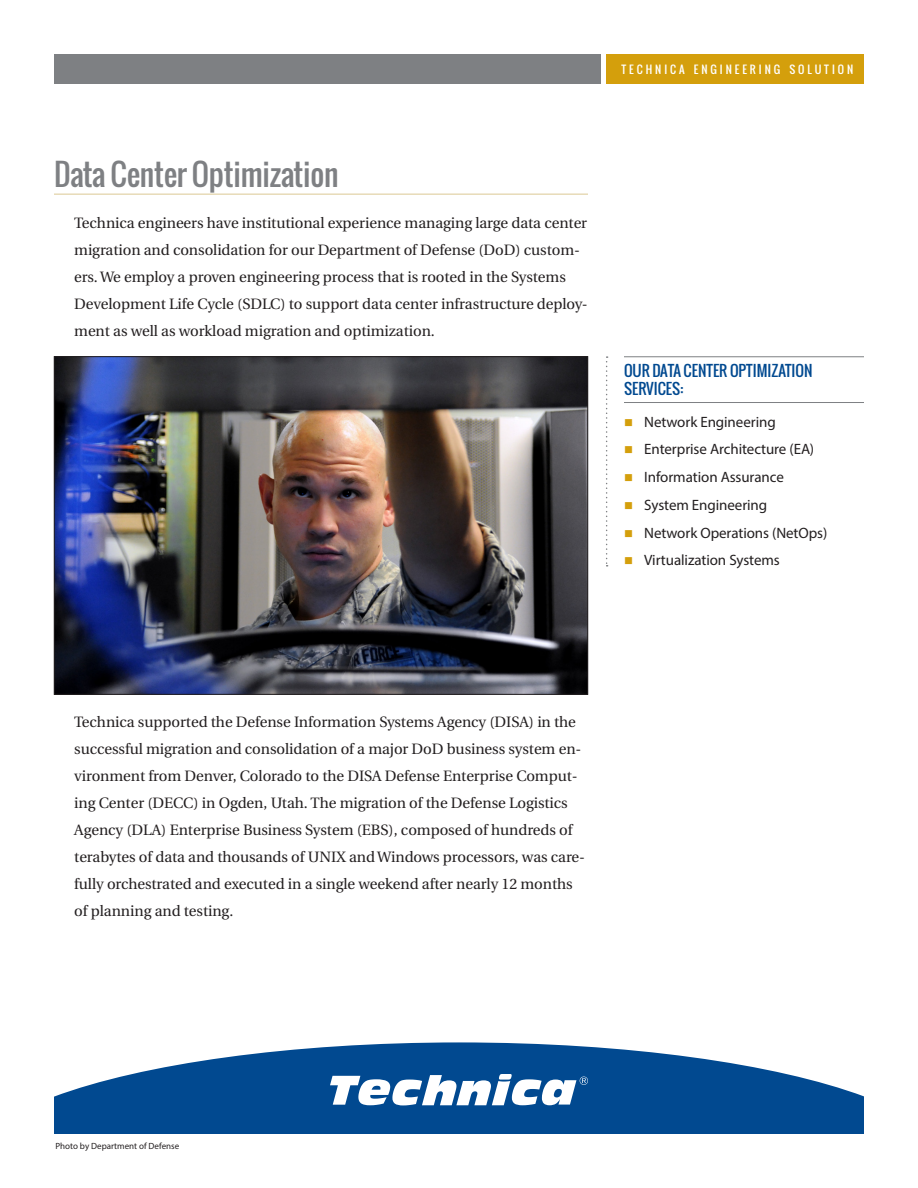
<style>
.page{position:relative;width:918px;height:1188px;background:#fff}
.page>*{position:absolute;margin:0;border:0;box-sizing:border-box;transform-origin:0 0}
.Main_Headline{font:30px "Oswald";letter-spacing:-.005em;color:#7e8083}
.Intro_Text{font:15px/27px "Heuristica";letter-spacing:-.005em;color:#231f20}
.Sidebar_bullets{font:15px "Myriad Pro";letter-spacing:-.005em;color:#231f20}
.Sidebar_Subheads{font:15px/18px "Oswald";color:#014990}
.All_Caps_Letterspace{font:10.8px "Oswald";letter-spacing:.265em;color:#fff}
.t1{font:9px "Myriad Pro";color:#231f20}
.s1{color:#d49f0c}
</style>
<div class="page">
<hr style="left:54px;top:194px;width:534px;height:1px;background:#dbc893">
<svg style="left:54px;top:1042px;width:810px;height:92px;fill:#014990"></svg>
<svg style="left:330px;top:1074px;width:258px;height:31px"></svg>
<img style="left:56px;top:358px;width:530px;height:335px">
<hr style="left:624px;top:356px;width:240px;height:1px;background:#7e8083">
<hr style="left:624px;top:402px;width:240px;height:1px;background:#7e8083">
<div style="left:606px;top:54px;width:258px;height:29px;background:#d49f0c"></div>
<div style="left:54px;top:54px;width:547px;height:29px;background:#7e8083"></div>
<svg style="left:606px;top:356px;width:2px;height:211px"></svg>
<p class="All_Caps_Letterspace" style="left:622px;top:61px;width:233px">TECHNICA ENGINEERING SOLUTION</p>
<p class="Main_Headline" style="left:54px;top:151px;width:286px">Data Center Optimization</p>
<p class="Intro_Text" style="left:74px;top:209px;width:515px">Technica engineers have institutional experience managing large data center migration and consolidation for our Department of Defense (DoD) custom&shy;ers. We employ a proven engineering process that is rooted in the Systems Development Life Cycle (SDLC) to support data center infrastructure deploy&shy;ment as well as workload migration and optimization.</p>
<p class="Sidebar_Subheads" style="left:624px;top:362px;width:190px">OUR DATA CENTER OPTIMIZATION<br>SERVICES:</p>
<p class="Sidebar_bullets" style="left:624px;top:412px;width:153px"><span class="s1">■</span> Network Engineering</p>
<p class="Sidebar_bullets" style="left:624px;top:440px;width:192px"><span class="s1">■</span> Enterprise Architecture (EA)</p>
<p class="Sidebar_bullets" style="left:624px;top:468px;width:161px"><span class="s1">■</span> Information Assurance</p>
<p class="Sidebar_bullets" style="left:624px;top:496px;width:145px"><span class="s1">■</span> System Engineering</p>
<p class="Sidebar_bullets" style="left:624px;top:523px;width:205px"><span class="s1">■</span> Network Operations (NetOps)</p>
<p class="Sidebar_bullets" style="left:624px;top:551px;width:157px"><span class="s1">■</span> Virtualization Systems</p>
<p class="Intro_Text" style="left:74px;top:709px;width:512px">Technica supported the Defense Information Systems Agency (DISA) in the successful migration and consolidation of a major DoD business system en&shy;vironment from Denver, Colorado to the DISA Defense Enterprise Comput&shy;ing Center (DECC) in Ogden, Utah. The migration of the Defense Logistics Agency (DLA) Enterprise Business System (EBS), composed of hundreds of terabytes of data and thousands of UNIX and Windows processors, was care&shy;fully orchestrated and executed in a single weekend after nearly 12 months of planning and testing.</p>
<p class="t1" style="left:56px;top:1140px;width:125px">Photo by Department of Defense</p>
</div>
